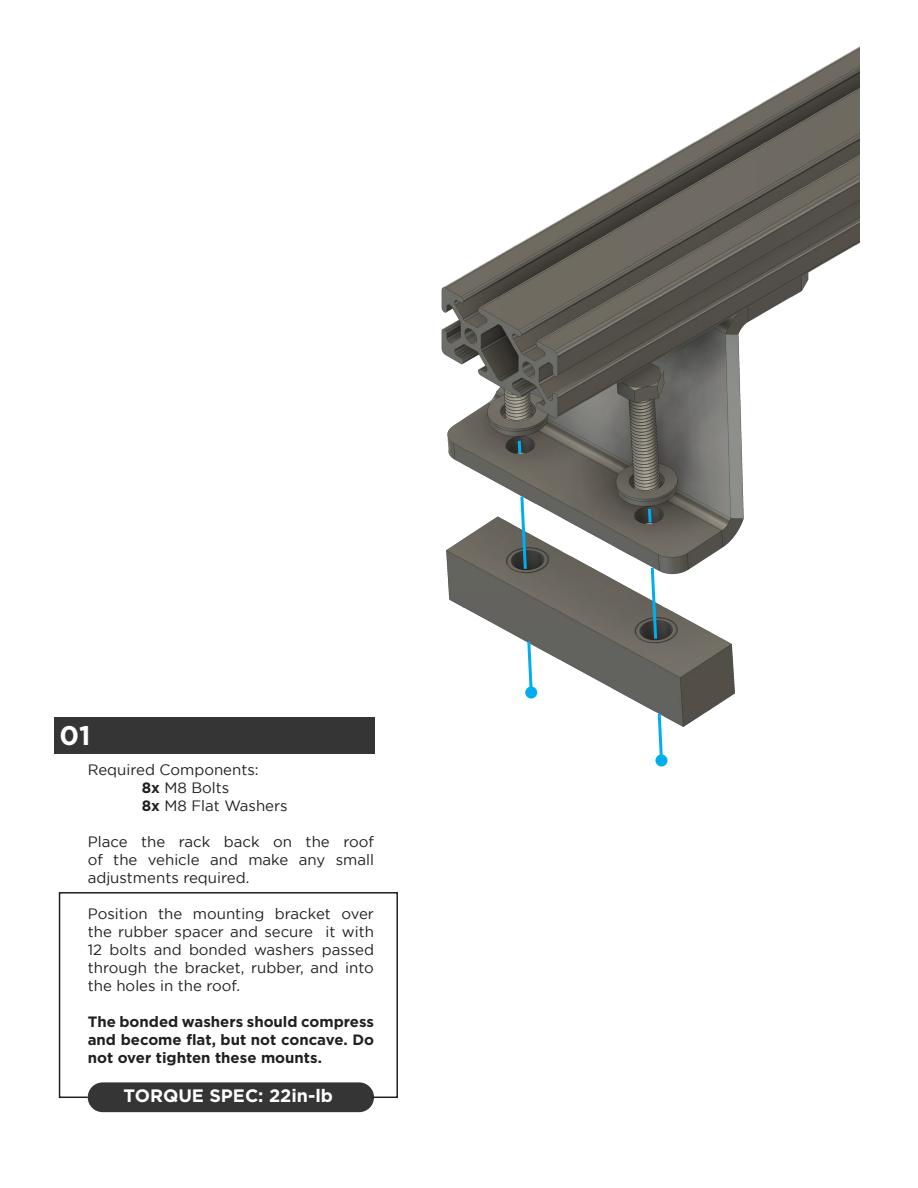
<style>
.page{position:relative;width:918px;height:1188px;background:#fff}
.page>*{position:absolute;margin:0;border:0;box-sizing:border-box;transform-origin:0 0}
.t1{font:700 27px "Gotham";color:#fff}
.t2{font:700 18px "Gotham";color:#fff}
.t3{font:15px/18px "Gotham";color:#231f20;text-align:justify}
.t4{font:700 15px/18px "Gotham";color:#231f20;text-align:justify}
.s1{font-weight:700}
</style>
<div class="page">
<img style="left:315px;top:47px;width:544px;height:714px">
<div style="left:54px;top:717px;width:320px;height:36px;background:#363536"></div>
<div style="left:88px;top:1082px;width:286px;height:30px;background:#363536;border-radius:15px"></div>
<svg style="left:58px;top:892px;width:340px;height:207px"></svg>
<svg style="left:516px;top:438px;width:7px;height:19px"></svg>
<svg style="left:646px;top:506px;width:7px;height:19px"></svg>
<svg style="left:519px;top:493px;width:9px;height:79px"></svg>
<svg style="left:526px;top:639px;width:8px;height:50px"></svg>
<div style="left:525px;top:687px;width:12px;height:12px;background:#00aeef;border-radius:50%"></div>
<svg style="left:649px;top:565px;width:10px;height:77px"></svg>
<svg style="left:656px;top:711px;width:9px;height:45px"></svg>
<div style="left:655px;top:754px;width:12px;height:12px;background:#00aeef;border-radius:50%"></div>
<p class="t1" style="left:60px;top:719px;width:32px">01</p>
<p class="t3" style="left:88px;top:760px;width:173px">Required Components:</p>
<p class="t3" style="left:142px;top:778px;width:89px"><span class="s1">8x</span> M8 Bolts</p>
<p class="t3" style="left:142px;top:796px;width:148px"><span class="s1">8x</span> M8 Flat Washers</p>
<p class="t3" style="left:88px;top:832px;width:288px">Place the rack back on the roof of the vehicle and make any small adjustments required.</p>
<p class="t3" style="left:88px;top:904px;width:288px">Position the mounting bracket over the rubber spacer and secure it with 12 bolts and bonded washers passed through the bracket, rubber, and into the holes in the roof.</p>
<p class="t4" style="left:88px;top:1012px;width:288px">The bonded washers should compress and become flat, but not concave. Do not over tighten these mounts.</p>
<p class="t2" style="left:124px;top:1086px;width:211px">TORQUE SPEC: 22in-lb</p>
</div>
